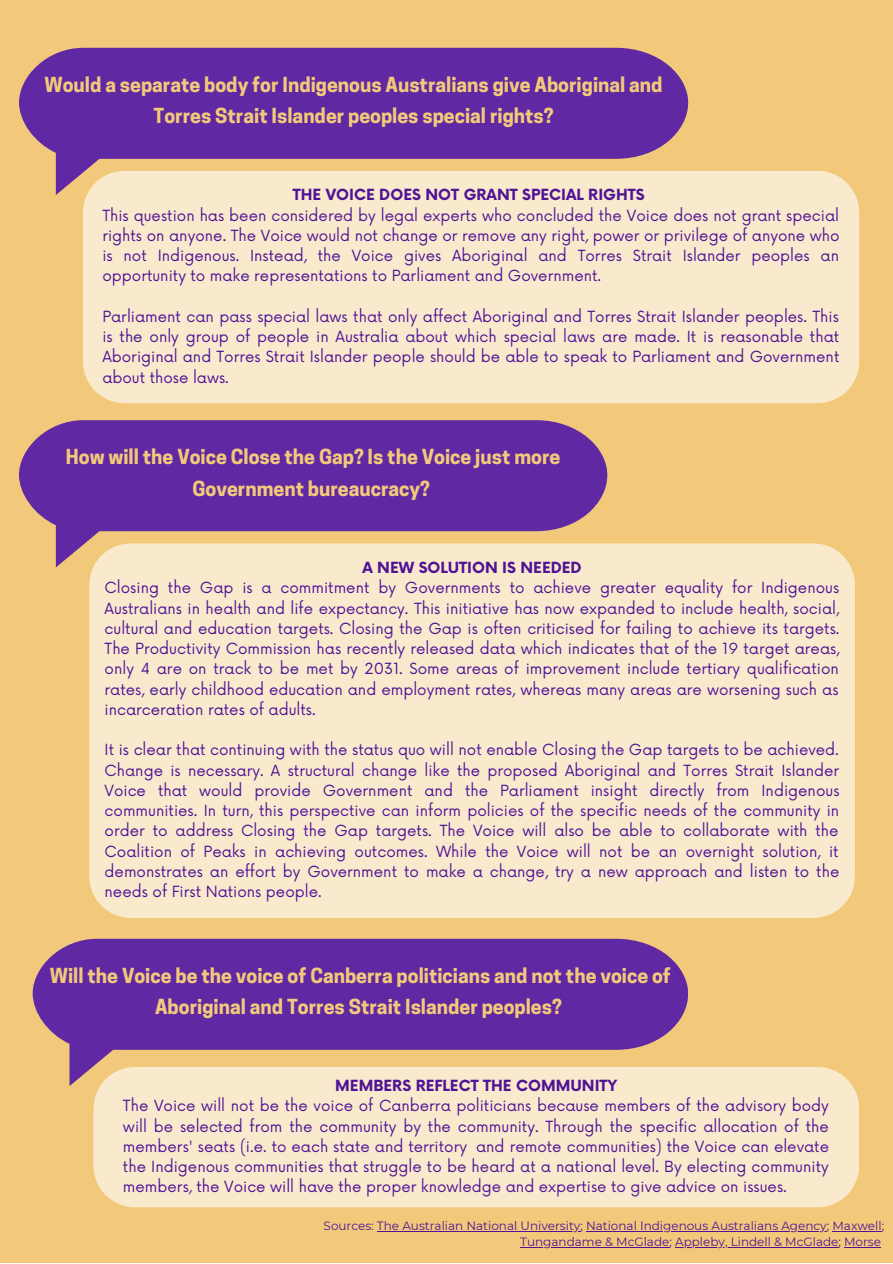
<style>
.page{position:relative;width:893px;height:1264px;background:#fff}
.page>*{position:absolute;margin:0;border:0;box-sizing:border-box;transform-origin:0 0}
.t1{font:700 19.5px/31.5px "Cooper Hewitt";color:#f2c97b;text-align:center}
.t2{font:15px/20.2px "Now";color:#4f1396;text-align:justify}
.t3{font:700 15px "Now";color:#4f1396}
.t4{font:12px/16px "Montserrat";color:#4f1396;text-align:right}
</style>
<div class="page">
<div style="left:0;top:0;width:892px;height:1262px;background:#f2c97b"></div>
<div style="left:83px;top:171px;width:776px;height:232px;background:#faeacd"></div>
<div style="left:19px;top:48px;width:669px;height:111px;background:#6028a2"></div>
<div style="left:19px;top:420px;width:588px;height:111px;background:#6028a2"></div>
<div style="left:89px;top:543px;width:765px;height:374px;background:#faeacd"></div>
<hr style="left:377px;top:1231px;width:203px;height:1px;background:#4f1396">
<hr style="left:586px;top:1231px;width:240px;height:1px;background:#4f1396">
<hr style="left:832px;top:1231px;width:49px;height:1px;background:#4f1396">
<hr style="left:520px;top:1247px;width:149px;height:1px;background:#4f1396">
<hr style="left:675px;top:1247px;width:163px;height:1px;background:#4f1396">
<hr style="left:844px;top:1247px;width:37px;height:1px;background:#4f1396">
<div style="left:33px;top:938px;width:655px;height:111px;background:#6028a2"></div>
<div style="left:93px;top:1066px;width:766px;height:141px;background:#faeacd"></div>
<p class="t1" style="left:44px;top:71px;width:619px">Would a separate body for Indigenous Australians give Aboriginal and<br>Torres Strait Islander peoples special rights?</p>
<p class="t3" style="left:293px;top:187px;width:353px">THE VOICE DOES NOT GRANT SPECIAL RIGHTS</p>
<p class="t2" style="left:102px;top:206px;width:738px">This question has been considered by legal experts who concluded the Voice does not grant special rights on anyone. The Voice would not change or remove any right, power or privilege of anyone who is not Indigenous. Instead, the Voice gives Aboriginal and Torres Strait Islander peoples an opportunity to make representations to Parliament and Government.</p>
<p class="t2" style="left:102px;top:307px;width:738px">Parliament can pass special laws that only affect Aboriginal and Torres Strait Islander peoples. This is the only group of people in Australia about which special laws are made. It is reasonable that Aboriginal and Torres Strait Islander people should be able to speak to Parliament and Government about those laws.</p>
<p class="t1" style="left:66px;top:443px;width:496px">How will the Voice Close the Gap? Is the Voice just more<br>Government bureaucracy?</p>
<p class="t3" style="left:362px;top:559px;width:221px">A NEW SOLUTION IS NEEDED</p>
<p class="t2" style="left:105px;top:578px;width:736px">Closing the Gap is a commitment by Governments to achieve greater equality for Indigenous Australians in health and life expectancy. This initiative has now expanded to include health, social, cultural and education targets. Closing the Gap is often criticised for failing to achieve its targets.<br>The Productivity Commission has recently released data which indicates that of the 19 target areas, only 4 are on track to be met by 2031. Some areas of improvement include tertiary qualification rates, early childhood education and employment rates, whereas many areas are worsening such as incarceration rates of adults.</p>
<p class="t2" style="left:105px;top:740px;width:736px">It is clear that continuing with the status quo will not enable Closing the Gap targets to be achieved.<br>Change is necessary. A structural change like the proposed Aboriginal and Torres Strait Islander Voice that would provide Government and the Parliament insight directly from Indigenous communities. In turn, this perspective can inform policies of the specific needs of the community in order to address Closing the Gap targets. The Voice will also be able to collaborate with the Coalition of Peaks in achieving outcomes. While the Voice will not be an overnight solution, it demonstrates an effort by Government to make a change, try a new approach and listen to the needs of First Nations people.</p>
<p class="t1" style="left:50px;top:962px;width:622px">Will the Voice be the voice of Canberra politicians and not the voice of<br>Aboriginal and Torres Strait Islander peoples?</p>
<p class="t3" style="left:335px;top:1077px;width:283px">MEMBERS REFLECT THE COMMUNITY</p>
<p class="t2" style="left:123px;top:1096px;width:707px">The Voice will not be the voice of Canberra politicians because members of the advisory body will be selected from the community by the community. Through the specific allocation of the members' seats (i.e. to each state and territory and remote communities) the Voice can elevate the Indigenous communities that struggle to be heard at a national level. By electing community members, the Voice will have the proper knowledge and expertise to give advice on issues.</p>
<p class="t4" style="left:323px;top:1218px;width:562px">Sources: The Australian National University; National Indigenous Australians Agency; Maxwell;<br>Tungandame &amp; McGlade; Appleby, Lindell &amp; McGlade; Morse</p>
</div>
